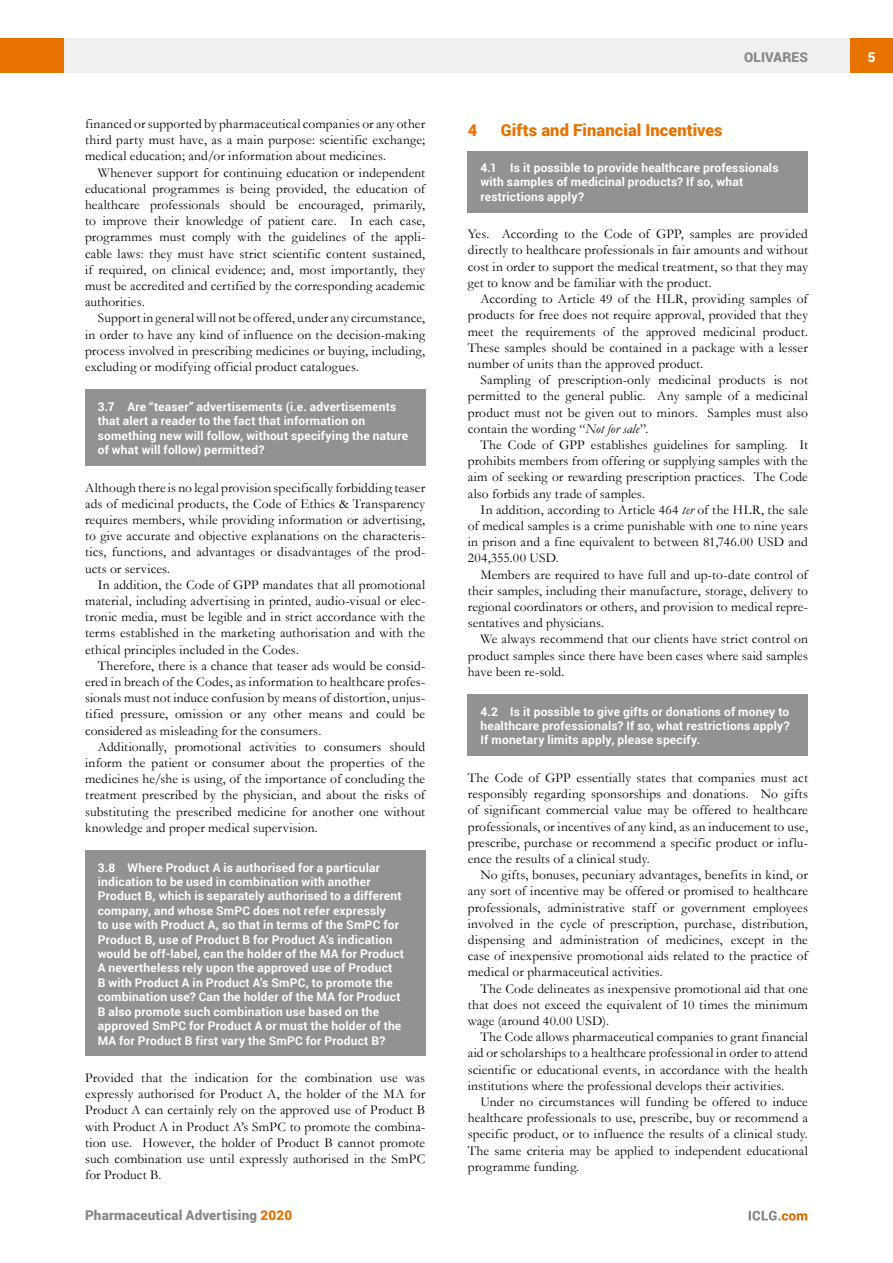
<style>
.page{position:relative;width:893px;height:1263px;background:#fff}
.page>*{position:absolute;margin:0;border:0;box-sizing:border-box;transform-origin:0 0}
.t1{font:900 16.5px "Roboto";letter-spacing:.005em;color:#e87200}
.t2{font:13.5px/16.2px "Garamond";letter-spacing:.01em;color:#000;text-align:justify}
.t3{font:900 13.5px "Roboto";letter-spacing:.015em;color:#878787}
.t4{font:900 13.5px "Roboto";color:#fff}
.t5{font:700 12px/14.4px "Roboto";letter-spacing:.015em;color:#fff}
.s1{color:#e87200}
.s2{font-style:italic}
</style>
<div class="page">
<div style="left:64px;top:38px;width:786px;height:34px;background:#f0f0f0"></div>
<div style="left:850px;top:38px;width:43px;height:34px;background:#e87200"></div>
<div style="left:0;top:38px;width:64px;height:34px;background:#e87200"></div>
<svg style="left:749px;top:1211px;width:58px;height:9px"></svg>
<div style="left:468px;top:151px;width:340px;height:62px;background:#929292"></div>
<div style="left:468px;top:694px;width:340px;height:62px;background:#929292"></div>
<div style="left:85px;top:390px;width:340px;height:76px;background:#929292"></div>
<div style="left:85px;top:850px;width:340px;height:206px;background:#929292"></div>
<p class="t2" style="left:85px;top:115px;width:342px">financed or supported by pharmaceutical companies or any other third party must have, as a main purpose: scientific exchange; medical education; and/or information about medicines.</p>
<p class="t2" style="left:85px;top:164px;width:342px;text-indent:13px">Whenever support for continuing education or independent educational programmes is being provided, the education of healthcare professionals should be encouraged, primarily, to improve their knowledge of patient care. In each case, programmes must comply with the guidelines of the appli&shy;cable laws: they must have strict scientific content sustained, if required, on clinical evidence; and, most importantly, they must be accredited and certified by the corresponding academic authorities.</p>
<p class="t2" style="left:85px;top:310px;width:342px;text-indent:13px">Support in general will not be offered, under any circumstance, in order to have any kind of influence on the decision-making process involved in prescribing medicines or buying, including, excluding or modifying official product catalogues.</p>
<p class="t5" style="left:98px;top:399px;width:312px">3.7 Are “teaser” advertisements (i.e. advertisements that alert a reader to the fact that information on something new will follow, without specifying the nature of what will follow) permitted?</p>
<p class="t2" style="left:85px;top:479px;width:342px">Although there is no legal provision specifically forbidding teaser ads of medicinal products, the Code of Ethics &amp; Transparency requires members, while providing information or advertising, to give accurate and objective explanations on the characteris&shy;tics, functions, and advantages or disadvantages of the prod&shy;ucts or services.</p>
<p class="t2" style="left:85px;top:576px;width:342px;text-indent:13px">In addition, the Code of GPP mandates that all promotional material, including advertising in printed, audio-visual or elec&shy;tronic media, must be legible and in strict accordance with the terms established in the marketing authorisation and with the ethical principles included in the Codes.</p>
<p class="t2" style="left:85px;top:657px;width:342px;text-indent:13px">Therefore, there is a chance that teaser ads would be consid&shy;ered in breach of the Codes, as information to healthcare profes&shy;sionals must not induce confusion by means of distortion, unjus&shy;tified pressure, omission or any other means and could be considered as misleading for the consumers.</p>
<p class="t2" style="left:85px;top:738px;width:342px;text-indent:13px">Additionally, promotional activities to consumers should inform the patient or consumer about the properties of the medicines he/she is using, of the importance of concluding the treatment prescribed by the physician, and about the risks of substituting the prescribed medicine for another one without knowledge and proper medical supervision.</p>
<p class="t5" style="left:98px;top:860px;width:308px">3.8 Where Product A is authorised for a particular indication to be used in combination with another Product B, which is separately authorised to a different company, and whose SmPC does not refer expressly<br>to use with Product A, so that in terms of the SmPC for Product B, use of Product B for Product A’s indication would be off-label, can the holder of the MA for Product A nevertheless rely upon the approved use of Product<br>B with Product A in Product A’s SmPC, to promote the combination use? Can the holder of the MA for Product B also promote such combination use based on the approved SmPC for Product A or must the holder of the MA for Product B first vary the SmPC for Product B?</p>
<p class="t2" style="left:85px;top:1069px;width:342px">Provided that the indication for the combination use was expressly authorised for Product A, the holder of the MA for Product A can certainly rely on the approved use of Product B with Product A in Product A’s SmPC to promote the combina&shy;tion use. However, the holder of Product B cannot promote such combination use until expressly authorised in the SmPC for Product B.</p>
<p class="t3" style="left:85px;top:1206px;width:209px">Pharmaceutical Advertising <span class="s1">2020</span></p>
<p class="t3" style="left:744px;top:48px;width:65px">OLIVARES</p>
<p class="t4" style="left:868px;top:48px;width:9px">5</p>
<p class="t1" style="left:468px;top:119px;width:11px">4</p>
<p class="t1" style="left:501px;top:119px;width:223px">Gifts and Financial Incentives</p>
<p class="t5" style="left:480px;top:160px;width:299px">4.1 Is it possible to provide healthcare professionals with samples of medicinal products? If so, what restrictions apply?</p>
<p class="t2" style="left:468px;top:226px;width:342px">Yes. According to the Code of GPP, samples are provided directly to healthcare professionals in fair amounts and without cost in order to support the medical treatment, so that they may get to know and be familiar with the product.</p>
<p class="t2" style="left:468px;top:290px;width:342px;text-indent:13px">According to Article 49 of the HLR, providing samples of products for free does not require approval, provided that they meet the requirements of the approved medicinal product.<br>These samples should be contained in a package with a lesser number of units than the approved product.</p>
<p class="t2" style="left:468px;top:371px;width:342px;text-indent:13px">Sampling of prescription-only medicinal products is not permitted to the general public. Any sample of a medicinal product must not be given out to minors. Samples must also contain the wording “<span class="s2">Not for sale</span>”.</p>
<p class="t2" style="left:468px;top:436px;width:342px;text-indent:13px">The Code of GPP establishes guidelines for sampling. It prohibits members from offering or supplying samples with the aim of seeking or rewarding prescription practices. The Code also forbids any trade of samples.</p>
<p class="t2" style="left:468px;top:501px;width:342px;text-indent:13px">In addition, according to Article 464 <span class="s2">ter</span> of the HLR, the sale of medical samples is a crime punishable with one to nine years in prison and a fine equivalent to between 81,746.00 USD and 204,355.00 USD.</p>
<p class="t2" style="left:468px;top:566px;width:342px;text-indent:13px">Members are required to have full and up-to-date control of their samples, including their manufacture, storage, delivery to regional coordinators or others, and provision to medical repre&shy;sentatives and physicians.</p>
<p class="t2" style="left:468px;top:631px;width:342px;text-indent:13px">We always recommend that our clients have strict control on product samples since there have been cases where said samples have been re-sold.</p>
<p class="t5" style="left:480px;top:704px;width:311px;text-align:justify">4.2 Is it possible to give gifts or donations of money to healthcare professionals? If so, what restrictions apply?<br>If monetary limits apply, please specify.</p>
<p class="t2" style="left:468px;top:769px;width:342px">The Code of GPP essentially states that companies must act responsibly regarding sponsorships and donations. No gifts of significant commercial value may be offered to healthcare professionals, or incentives of any kind, as an inducement to use, prescribe, purchase or recommend a specific product or influ&shy;ence the results of a clinical study.</p>
<p class="t2" style="left:468px;top:866px;width:342px;text-indent:13px">No gifts, bonuses, pecuniary advantages, benefits in kind, or any sort of incentive may be offered or promised to healthcare professionals, administrative staff or government employees involved in the cycle of prescription, purchase, distribution, dispensing and administration of medicines, except in the case of inexpensive promotional aids related to the practice of medical or pharmaceutical activities.</p>
<p class="t2" style="left:468px;top:980px;width:342px;text-indent:13px">The Code delineates as inexpensive promotional aid that one that does not exceed the equivalent of 10 times the minimum wage (around 40.00 USD).</p>
<p class="t2" style="left:468px;top:1028px;width:342px;text-indent:13px">The Code allows pharmaceutical companies to grant financial aid or scholarships to a healthcare professional in order to attend scientific or educational events, in accordance with the health institutions where the professional develops their activities.</p>
<p class="t2" style="left:468px;top:1093px;width:342px;text-indent:13px">Under no circumstances will funding be offered to induce healthcare professionals to use, prescribe, buy or recommend a specific product, or to influence the results of a clinical study.<br>The same criteria may be applied to independent educational programme funding.</p>
</div>
